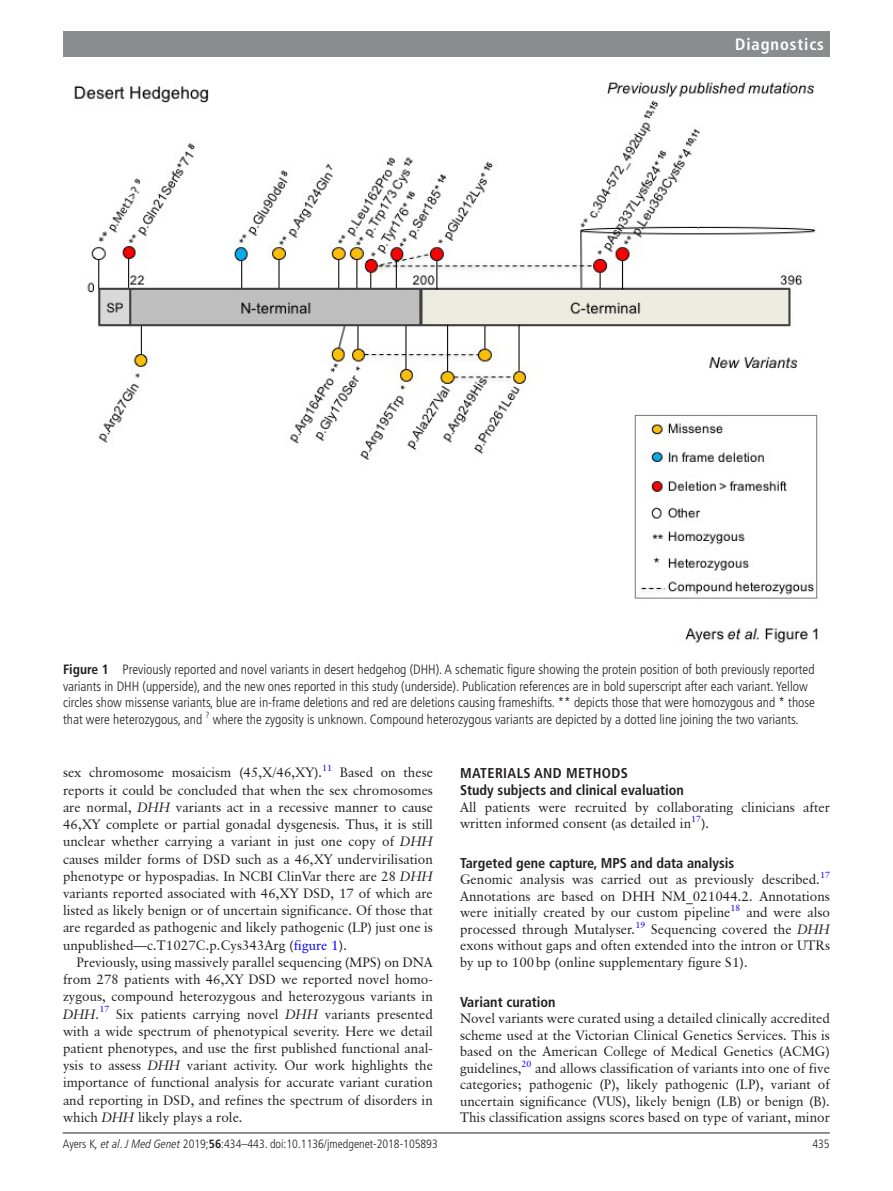
<style>
.page{position:relative;width:893px;height:1191px;background:#fff}
.page>*{position:absolute;margin:0;border:0;box-sizing:border-box;transform-origin:0 0}
.t1{font:700 condensed 16.5px "Frutiger LT Pro";letter-spacing:.055em;color:#fff}
.t2{font:700 condensed 14.25px/17.2px "Frutiger LT Pro";color:#231f20}
.t3{font:13.5px/17.2px "Classical Garamond BT";color:#231f20;text-align:justify}
.t4{font:300 condensed 13.5px/16.5px "Frutiger LT Pro";color:#231f20}
.t5{font:300 condensed 12px "Frutiger LT Pro";color:#231f20}
.t6{font:9px "Classical Garamond BT";color:#00f}
.s1{font-weight:700}
.s2{font-style:italic}
.s3{color:#00f}
</style>
<div class="page">
<hr style="left:63px;top:1132px;width:767px;height:1px;background:#231f20">
<div style="left:63px;top:31px;width:767px;height:25px;background:#8a8c8e"></div>
<img style="left:74px;top:82px;width:744px;height:561px">
<p class="t1" style="left:735px;top:34px;width:91px">Diagnostics</p>
<p class="t4" style="left:63px;top:661px;width:753px"><span class="s1">Figure 1</span> Previously reported and novel variants in desert hedgehog (DHH). A schematic figure showing the protein position of both previously reported variants in DHH (upperside), and the new ones reported in this study (underside). Publication references are in bold superscript after each variant. Yellow circles show missense variants, blue are in-frame deletions and red are deletions causing frameshifts. ** depicts those that were homozygous and * those that were heterozygous, and <sup>?</sup> where the zygosity is unknown. Compound heterozygous variants are depicted by a dotted line joining the two variants.</p>
<p class="t3" style="left:63px;top:764px;width:371px">sex chromosome mosaicism (45,X/46,XY).<sup>11</sup> Based on these reports it could be concluded that when the sex chromosomes are normal, <span class="s2">DHH</span> variants act in a recessive manner to cause 46,XY complete or partial gonadal dysgenesis. Thus, it is still unclear whether carrying a variant in just one copy of <span class="s2">DHH </span>causes milder forms of DSD such as a 46,XY undervirilisation phenotype or hypospadias. In NCBI ClinVar there are 28 <span class="s2">DHH </span>variants reported associated with 46,XY DSD, 17 of which are listed as likely benign or of uncertain significance. Of those that are regarded as pathogenic and likely pathogenic (LP) just one is unpublished—c.T1027C.p.Cys343Arg (<span class="s3">figure 1</span>).</p>
<p class="t3" style="left:63px;top:953px;width:371px;text-indent:14px">Previously, using massively parallel sequencing (MPS) on DNA from 278 patients with 46,XY DSD we reported novel homo&shy;zygous, compound heterozygous and heterozygous variants in <span class="s2">DHH</span>.</p>
<p class="t2" style="left:460px;top:764px;width:225px">Materials and methods<br>Study subjects and clinical evaluation</p>
<p class="t3" style="left:460px;top:798px;width:371px;line-height:16.5px">All patients were recruited by collaborating clinicians after written informed consent (as detailed in<sup>17</sup>).</p>
<p class="t2" style="left:460px;top:854px;width:276px">Targeted gene capture, MPS and data analysis</p>
<p class="t3" style="left:460px;top:870px;width:361px">Genomic analysis was carried out as previously described.</p>
<p class="t6" style="left:820px;top:869px;width:11px">17</p>
<p class="t3" style="left:460px;top:887px;width:371px;line-height:16.5px">Annotations are based on DHH NM_021044.2. Annotations were initially created by our custom pipeline<sup>18</sup> and were also processed through Mutalyser.<sup>19</sup> Sequencing covered the <span class="s2">DHH </span>exons without gaps and often extended into the intron or UTRs by up to 100bp (online supplementary figure S1).</p>
<p class="t2" style="left:460px;top:993px;width:97px">Variant curation</p>
<p class="t3" style="left:460px;top:1010px;width:371px;line-height:16.5px">Novel variants were curated using a detailed clinically accredited scheme used at the Victorian Clinical Genetics Services. This is based on the American College of Medical Genetics (ACMG) guidelines,<sup>20</sup> and allows classification of variants into one of five categories; pathogenic (P), likely pathogenic (LP), variant of uncertain significance (VUS), likely benign (LB) or benign (B).<br>This classification assigns scores based on type of variant, minor</p>
<p class="t6" style="left:99px;top:1003px;width:11px">17</p>
<p class="t3" style="left:63px;top:1005px;width:371px;text-indent:53px">Six patients carrying novel <span class="s2">DHH</span> variants presented with a wide spectrum of phenotypical severity. Here we detail patient phenotypes, and use the first published functional anal&shy;ysis to assess <span class="s2">DHH</span> variant activity. Our work highlights the importance of functional analysis for accurate variant curation and reporting in DSD, and refines the spectrum of disorders in which <span class="s2">DHH</span> likely plays a role.</p>
<p class="t5" style="left:63px;top:1136px;width:377px">Ayers K<span class="s2">, et al</span>. <span class="s2">J Med Genet</span> 2019;<span class="s1">56</span>:434–443. doi:10.1136/jmedgenet-2018-105893</p>
<p class="t5" style="left:812px;top:1136px;width:19px">435</p>
</div>
